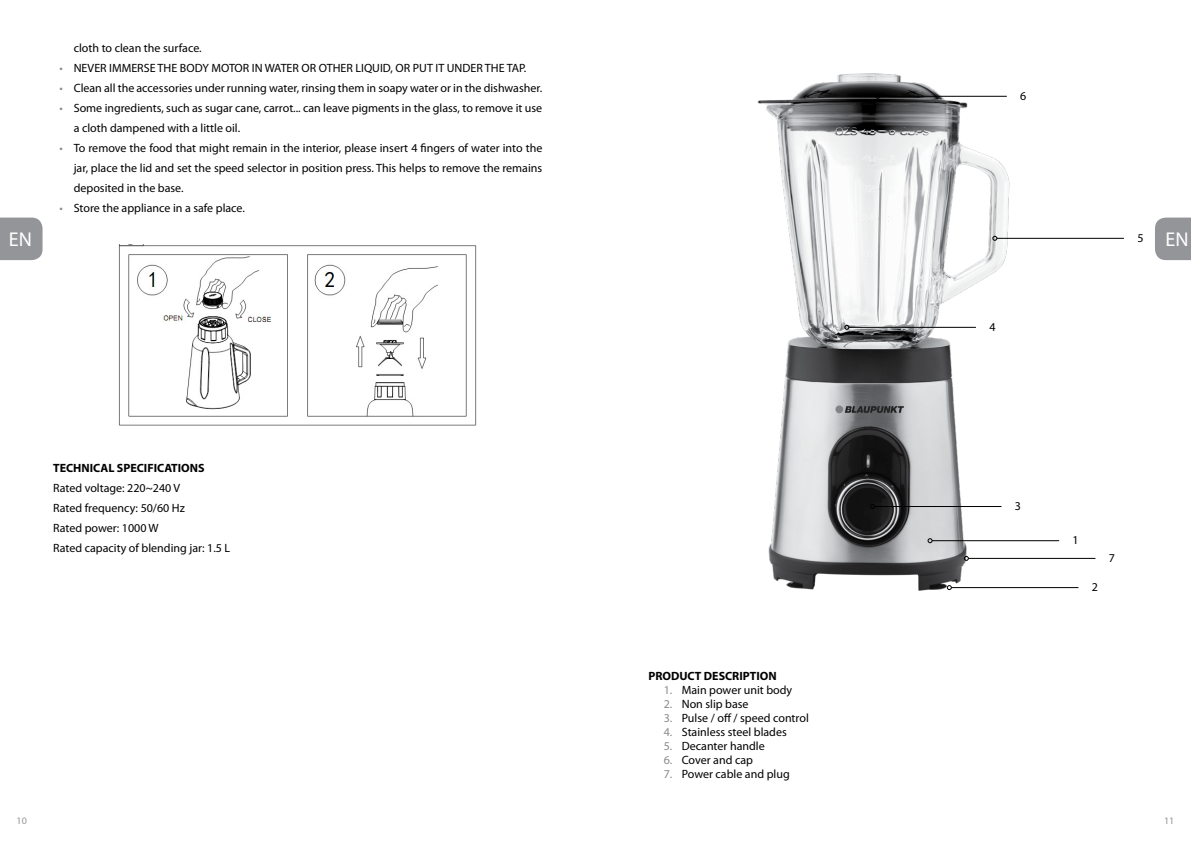
<style>
.page{position:relative;width:1191px;height:842px;background:#fff}
.page>*{position:absolute;margin:0;border:0;box-sizing:border-box;transform-origin:0 0}
.t1{font:20px "Myriad Pro";color:#fff}
.t2{font:12px/20px "Myriad Pro";color:#000}
.t3{font:700 12px "Myriad Pro";color:#000}
.t4{font:10px "Myriad Pro";color:#939598}
.s1{color:#898b8e}
</style>
<div class="page">
<div style="left:0;top:218px;width:43px;height:42px;background:#939598"></div>
<svg style="left:1169px;top:218px;width:22px;height:42px"></svg>
<img style="left:757px;top:73px;width:412px;height:518px">
<hr style="left:932px;top:540px;width:127px;height:1px;background:#000">
<svg style="left:927px;top:538px;width:5px;height:5px"></svg>
<hr style="left:951px;top:587px;width:127px;height:1px;background:#000">
<svg style="left:947px;top:585px;width:5px;height:5px"></svg>
<hr style="left:874px;top:506px;width:127px;height:1px;background:#000">
<svg style="left:870px;top:504px;width:5px;height:5px"></svg>
<hr style="left:849px;top:327px;width:127px;height:1px;background:#000">
<svg style="left:844px;top:325px;width:5px;height:5px"></svg>
<hr style="left:996px;top:238px;width:128px;height:1px;background:#000">
<svg style="left:992px;top:236px;width:5px;height:5px"></svg>
<hr style="left:879px;top:96px;width:127px;height:1px;background:#000">
<svg style="left:875px;top:94px;width:5px;height:5px"></svg>
<hr style="left:968px;top:558px;width:127px;height:1px;background:#000">
<svg style="left:964px;top:556px;width:5px;height:5px"></svg>
<img style="left:118px;top:244px;width:359px;height:182px">
<p class="t2" style="left:74px;top:37px;width:129px">cloth to clean the surface.</p>
<p class="t2" style="left:60px;top:57px;width:468px"><span class="s1">•</span> NEVER IMMERSE THE BODY MOTOR IN WATER OR OTHER LIQUID, OR PUT IT UNDER THE TAP.</p>
<p class="t2" style="left:60px;top:77px;width:484px"><span class="s1">•</span> Clean all the accessories under running water, rinsing them in soapy water or in the dishwasher.</p>
<p class="t2" style="left:74px;top:97px;width:470px;text-indent:-14px"><span class="s1">•</span> Some ingredients, such as sugar cane, carrot... can leave pigments in the glass, to remove it use a cloth dampened with a little oil.</p>
<p class="t2" style="left:74px;top:137px;width:470px;text-align:justify;text-indent:-14px"><span class="s1">•</span> To remove the food that might remain in the interior, please insert 4 fingers of water into the jar, place the lid and set the speed selector in position press. This helps to remove the remains deposited in the base.</p>
<p class="t2" style="left:60px;top:197px;width:187px"><span class="s1">•</span> Store the appliance in a safe place.</p>
<p class="t2" style="left:1020px;top:86px;width:8px">6</p>
<h1 class="t1" style="left:9px;top:227px;width:24px">EN</h1>
<h1 class="t1" style="left:1165px;top:227px;width:24px">EN</h1>
<p class="t2" style="left:1137px;top:228px;width:8px">5</p>
<p class="t3" style="left:53px;top:460px;width:153px">TECHNICAL SPECIFICATIONS</p>
<p class="t2" style="left:53px;top:477px;width:179px">Rated voltage: 220~240 V<br>Rated frequency: 50/60 Hz<br>Rated power: 1000 W<br>Rated capacity of blending jar: 1.5 L</p>
<p class="t3" style="left:648px;top:668px;width:130px">PRODUCT DESCRIPTION</p>
<p class="t2" style="left:664px;top:680px;width:130px"><span class="s1">1.</span> Main power unit body</p>
<p class="t2" style="left:664px;top:694px;width:86px"><span class="s1">2.</span> Non slip base</p>
<p class="t2" style="left:664px;top:708px;width:147px"><span class="s1">3.</span> Pulse / off / speed control</p>
<p class="t2" style="left:664px;top:722px;width:125px"><span class="s1">4.</span> Stainless steel blades</p>
<p class="t2" style="left:664px;top:736px;width:102px"><span class="s1">5.</span> Decanter handle</p>
<p class="t2" style="left:664px;top:750px;width:91px"><span class="s1">6.</span> Cover and cap</p>
<p class="t2" style="left:664px;top:764px;width:127px"><span class="s1">7.</span> Power cable and plug</p>
<p class="t2" style="left:989px;top:317px;width:8px">4</p>
<p class="t2" style="left:1015px;top:496px;width:8px">3</p>
<p class="t2" style="left:1072px;top:530px;width:8px">1</p>
<p class="t2" style="left:1091px;top:577px;width:8px">2</p>
<p class="t2" style="left:1109px;top:548px;width:8px">7</p>
<p class="t4" style="left:17px;top:814px;width:12px">10</p>
<p class="t4" style="left:1164px;top:814px;width:12px">11</p>
</div>
